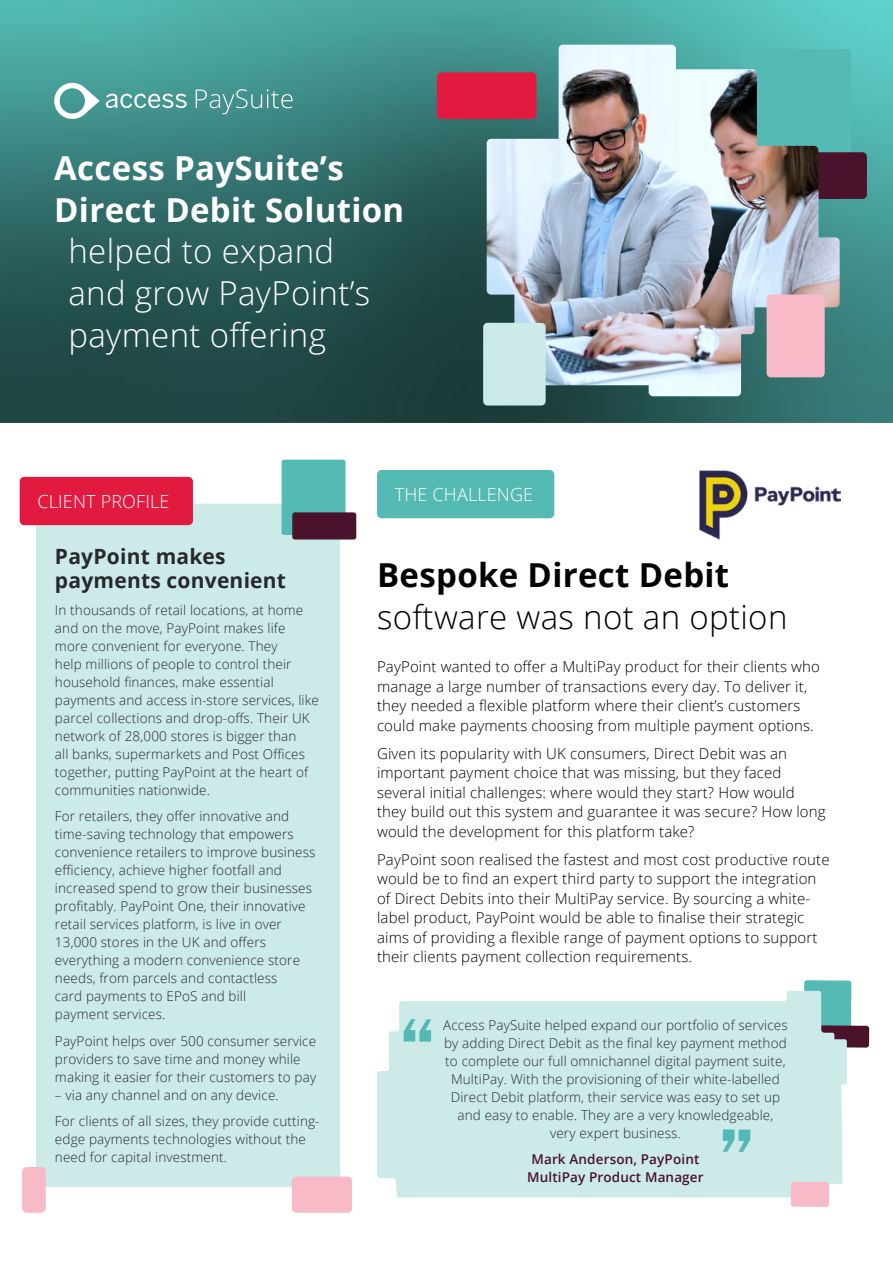
<style>
.page{position:relative;width:893px;height:1263px;background:#fff}
.page>*{position:absolute;margin:0;border:0;box-sizing:border-box;transform-origin:0 0}
.t1{font:300 33px/42px "Open Sans";letter-spacing:.01em;color:#fff}
.t2{font:700 33px/42px "Open Sans";letter-spacing:.01em;color:#fff}
.t3{font:300 33px "Open Sans";letter-spacing:.01em;color:#000}
.t4{font:700 33px "Open Sans";letter-spacing:.01em;color:#000}
.t5{font:700 21px/24px "Open Sans";letter-spacing:.01em;color:#27292c}
.t6{font:300 18px "Open Sans";letter-spacing:.01em;color:#fff}
.t7{font:300 15px/19.5px "Open Sans";letter-spacing:.01em;color:#000}
.t8{font:300 13.5px/18px "Open Sans";letter-spacing:.01em;color:#27292c}
.t9{font:600 13.5px/18px "Open Sans";letter-spacing:.01em;color:#4a122b;text-align:center}
</style>
<div class="page">
<svg style="left:804px;top:980px;width:47px;height:45px"></svg>
<div style="left:818px;top:1025px;width:51px;height:22px;background:#4a122b;border-radius:3px"></div>
<svg style="left:377px;top:991px;width:470px;height:206px;background:#cdeae8"></svg>
<div style="left:791px;top:1182px;width:38px;height:25px;background:#f7bac6;border-radius:3px"></div>
<img style="left:699px;top:470px;width:142px;height:69px">
<img style="left:0;top:0;width:893px;height:423px">
<div style="left:741px;top:49px;width:110px;height:129px;background:#54bab3;border-radius:4px"></div>
<div style="left:757px;top:152px;width:110px;height:47px;background:#4a122b;border-radius:4px"></div>
<img style="left:487px;top:45px;width:353px;height:351px">
<div style="left:437px;top:72px;width:99px;height:47px;background:#e31a40;border-radius:4px"></div>
<div style="left:483px;top:323px;width:63px;height:82px;background:#cceae8;border-radius:4px"></div>
<div style="left:767px;top:295px;width:58px;height:82px;background:#f7bac6;border-radius:4px"></div>
<svg style="left:54px;top:83px;width:46px;height:36px"></svg>
<svg style="left:106px;top:94px;width:81px;height:14px"></svg>
<svg style="left:196px;top:89px;width:97px;height:25px;background:#5a9e9a"></svg>
<div style="left:377px;top:470px;width:177px;height:48px;background:#54bab3;border-radius:5px"></div>
<div style="left:36px;top:504px;width:304px;height:683px;background:#cceae8;border-radius:5px"></div>
<div style="left:20px;top:477px;width:173px;height:48px;background:#e31a40;border-radius:5px"></div>
<div style="left:22px;top:1167px;width:24px;height:46px;background:#f7bac6;border-radius:5px"></div>
<div style="left:282px;top:460px;width:64px;height:75px;background:#54bab3;border-radius:3px"></div>
<div style="left:292px;top:512px;width:64px;height:27px;background:#4a122b;border-radius:3px"></div>
<svg style="left:404px;top:1019px;width:27px;height:23px"></svg>
<svg style="left:723px;top:1129px;width:27px;height:23px"></svg>
<div style="left:292px;top:1176px;width:60px;height:37px;background:#f7bac6;border-radius:5px"></div>
<h1 class="t2" style="left:54px;top:146px;width:352px">Access PaySuite’s<br>Direct Debit Solution</h1>
<h1 class="t1" style="left:68px;top:229px;width:303px">helped to expand and grow PayPoint’s payment offering</h1>
<h3 class="t6" style="left:37px;top:489px;width:134px">CLIENT PROFILE</h3>
<h2 class="t5" style="left:55px;top:544px;width:233px">PayPoint makes payments convenient</h2>
<p class="t8" style="left:55px;top:601px;width:265px">In thousands of retail locations, at home and on the move, PayPoint makes life more convenient for everyone. They<br>help millions of people to control their household finances, make essential payments and access in-store services, like parcel collections and drop-offs. Their UK network of 28,000 stores is bigger than<br>all banks, supermarkets and Post Offices together, putting PayPoint at the heart of communities nationwide.</p>
<p class="t8" style="left:55px;top:807px;width:262px">For retailers, they offer innovative and time-saving technology that empowers convenience retailers to improve business efficiency, achieve higher footfall and increased spend to grow their businesses profitably. PayPoint One, their innovative retail services platform, is live in over 13,000 stores in the UK and offers everything a modern convenience store needs, from parcels and contactless<br>card payments to EPoS and bill<br>payment services.</p>
<p class="t8" style="left:55px;top:1031px;width:263px">PayPoint helps over 500 consumer service providers to save time and money while making it easier for their customers to pay</p>
<p class="t8" style="left:55px;top:1081px;width:266px;line-height:26.5px">– via any channel and on any device.<br>For clients of all sizes, they provide cutting-</p>
<p class="t8" style="left:55px;top:1130px;width:253px">edge payments technologies without the need for capital investment.</p>
<h3 class="t6" style="left:395px;top:482px;width:140px">THE CHALLENGE</h3>
<h1 class="t4" style="left:377px;top:552px;width:354px">Bespoke Direct Debit</h1>
<h1 class="t3" style="left:377px;top:594px;width:412px">software was not an option</h1>
<p class="t7" style="left:377px;top:657px;width:444px">PayPoint wanted to offer a MultiPay product for their clients who manage a large number of transactions every day. To deliver it, they needed a flexible platform where their client’s customers could make payments choosing from multiple payment options.</p>
<p class="t7" style="left:377px;top:743px;width:450px">Given its popularity with UK consumers, Direct Debit was an important payment choice that was missing, but they faced several initial challenges: where would they start? How would they build out this system and guarantee it was secure? How long would the development for this platform take?</p>
<p class="t7" style="left:377px;top:849px;width:454px">PayPoint soon realised the fastest and most cost productive route would be to find an expert third party to support the integration of Direct Debits into their MultiPay service. By sourcing a white&shy;label product, PayPoint would be able to finalise their strategic aims of providing a flexible range of payment options to support their clients payment collection requirements.</p>
<p class="t8" style="left:443px;top:1015px;width:346px;text-align:center">Access PaySuite helped expand our portfolio of services by adding Direct Debit as the final key payment method to complete our full omnichannel digital payment suite, MultiPay. With the provisioning of their white-labelled Direct Debit platform, their service was easy to set up and easy to enable. They are a very knowledgeable, very expert business.</p>
<p class="t9" style="left:527px;top:1150px;width:178px">Mark Anderson, PayPoint<br>MultiPay Product Manager</p>
</div>
